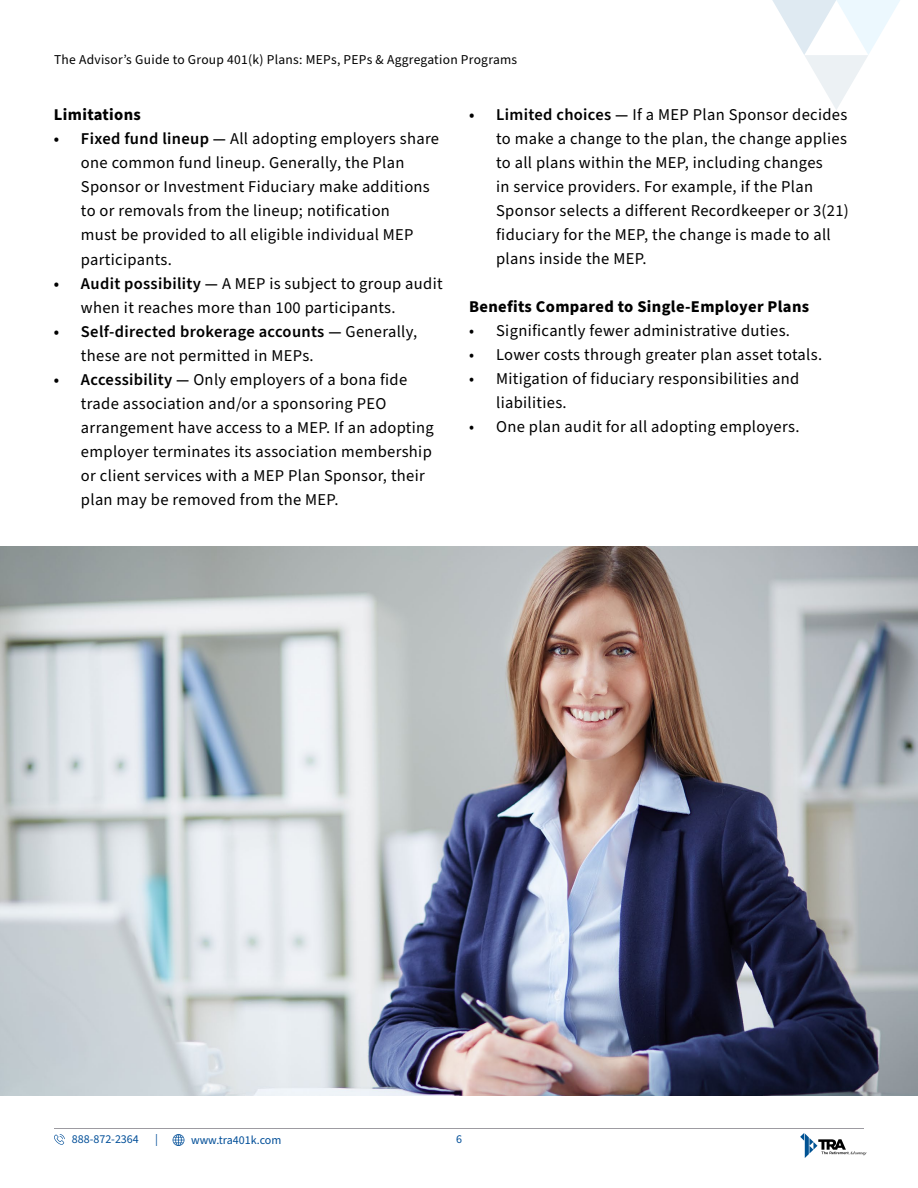
<style>
.page{position:relative;width:918px;height:1188px;background:#fff}
.page>*{position:absolute;margin:0;border:0;box-sizing:border-box;transform-origin:0 0}
.t1{font:16.5px/24px "Source Sans Pro";letter-spacing:.02em;color:#000}
.t2{font:700 16.5px "Source Sans Pro";letter-spacing:.02em;color:#000}
.t3{font:13.5px "Source Sans Pro";letter-spacing:.02em;color:#000}
.t4{font:12px "Source Sans Pro";color:#004e98}
.s1{font-weight:600}
</style>
<div class="page">
<svg style="left:772px;top:0;width:128px;height:110px"></svg>
<svg style="left:54px;top:1134px;width:11px;height:11px"></svg>
<svg style="left:173px;top:1134px;width:11px;height:12px"></svg>
<hr style="left:54px;top:1129px;width:810px;height:1px;background:#9d9ba1">
<svg style="left:800px;top:1133px;width:66px;height:25px"></svg>
<img style="left:0;top:546px;width:918px;height:549px">
<p class="t3" style="left:54px;top:51px;width:465px">The Advisor’s Guide to Group 401(k) Plans: MEPs, PEPs &amp; Aggregation Programs</p>
<p class="t2" style="left:54px;top:104px;width:88px">Limitations</p>
<p class="t1" style="left:81px;top:128px;width:360px;text-indent:-27px"><span class="s1">• Fixed fund lineup —</span> All adopting employers share one common fund lineup. Generally, the Plan Sponsor or Investment Fiduciary make additions to or removals from the lineup; notification<br>must be provided to all eligible individual MEP participants.</p>
<p class="t1" style="left:81px;top:272px;width:363px;text-indent:-27px"><span class="s1">• Audit possibility —</span> A MEP is subject to group audit when it reaches more than 100 participants.</p>
<p class="t1" style="left:81px;top:320px;width:338px;text-indent:-27px"><span class="s1">• Self-directed brokerage accounts —</span> Generally, these are not permitted in MEPs.</p>
<p class="t1" style="left:81px;top:368px;width:355px;text-indent:-27px"><span class="s1">• Accessibility —</span> Only employers of a bona fide trade association and/or a sponsoring PEO arrangement have access to a MEP. If an adopting employer terminates its association membership or client services with a MEP Plan Sponsor, their plan may be removed from the MEP.</p>
<p class="t1" style="left:496px;top:103px;width:354px;text-indent:-27px"><span class="s1">• Limited choices —</span> If a MEP Plan Sponsor decides to make a change to the plan, the change applies to all plans within the MEP, including changes<br>in service providers. For example, if the Plan Sponsor selects a different Recordkeeper or 3(21) fiduciary for the MEP, the change is made to all plans inside the MEP.</p>
<p class="t2" style="left:469px;top:296px;width:342px">Benefits Compared to Single-Employer Plans</p>
<p class="t1" style="left:469px;top:319px;width:322px">• Significantly fewer administrative duties.</p>
<p class="t1" style="left:469px;top:343px;width:354px">• Lower costs through greater plan asset totals.</p>
<p class="t1" style="left:496px;top:367px;width:305px;text-indent:-27px">• Mitigation of fiduciary responsibilities and liabilities.</p>
<p class="t1" style="left:469px;top:416px;width:332px">• One plan audit for all adopting employers.</p>
<p class="t4" style="left:72px;top:1131px;width:69px">888-872-2364</p>
<p class="t4" style="left:155px;top:1131px;width:4px">|</p>
<p class="t4" style="left:191px;top:1132px;width:92px">www.tra401k.com</p>
<p class="t4" style="left:456px;top:1131px;width:7px">6</p>
</div>
